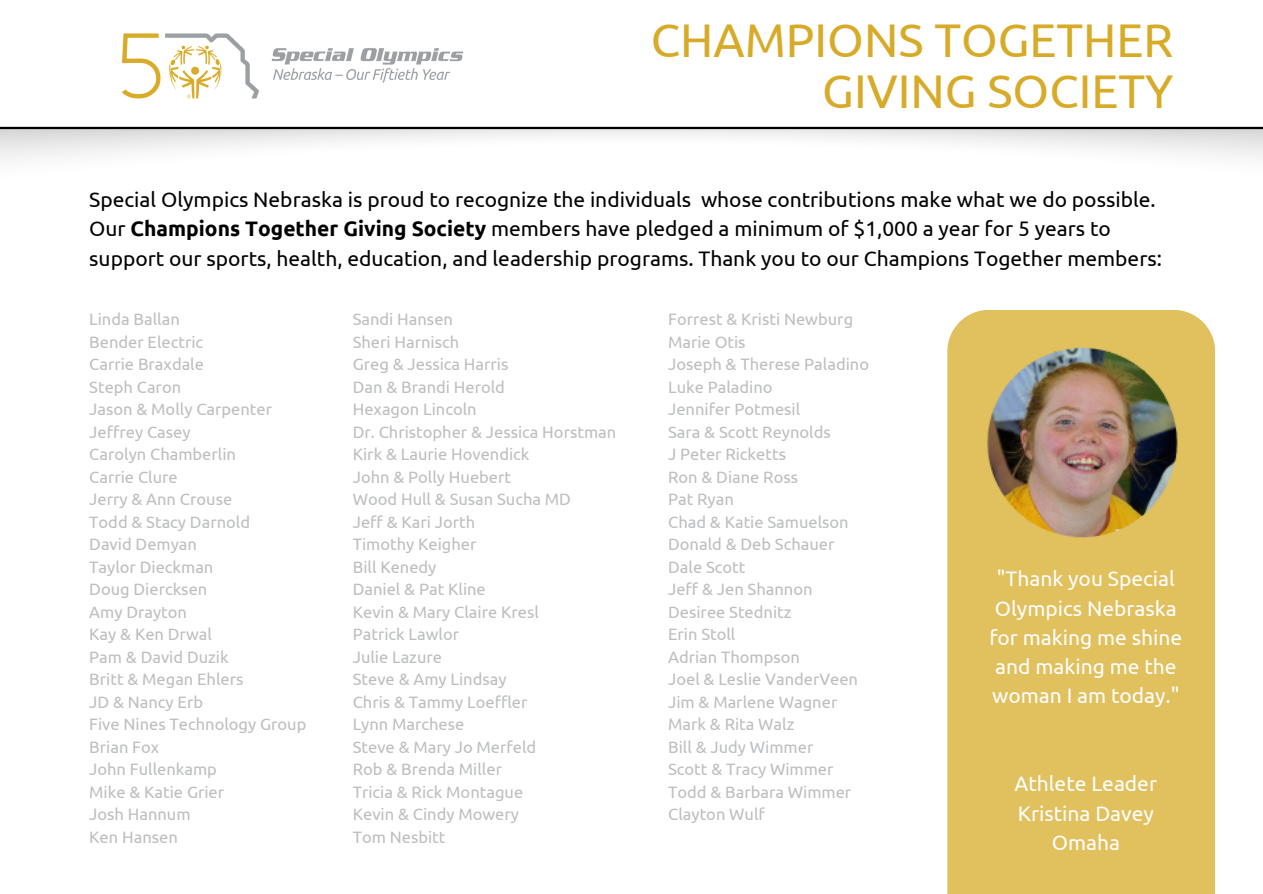
<style>
.page{position:relative;width:1263px;height:894px;background:#fff}
.page>*{position:absolute;margin:0;border:0;box-sizing:border-box;transform-origin:0 0}
.t1{font:47.25px/51.8px "Ubuntu";color:#d7ab28;text-align:right}
.t2{font:21px/29.2px "Ubuntu";color:#000}
.t3{font:21px/29.2px "Ubuntu";color:#fefefe;text-align:center}
.t4{font:16.5px "Ubuntu";color:#bcbec0}
.s1{font-weight:700}
</style>
<div class="page">
<hr style="left:0;top:127px;width:1263px;height:2px;background:#000">
<img style="left:89px;top:33px;width:406px;height:94px">
<div style="left:947px;top:310px;width:268px;height:583px;background:#e1c05e"></div>
<img style="left:983px;top:344px;width:196px;height:204px">
<p class="t1" style="left:651px;top:13px;width:524px">CHAMPIONS TOGETHER<br>GIVING SOCIETY</p>
<p class="t2" style="left:89px;top:185px;width:1074px">Special Olympics Nebraska is proud to recognize the individuals whose contributions make what we do possible.<br>Our <span class="s1">Champions Together Giving Society</span> members have pledged a minimum of $1,000 a year for 5 years to support our sports, health, education, and leadership programs. Thank you to our Champions Together members:</p>
<p class="t4" style="left:89px;top:309px;width:92px">Linda Ballan</p>
<p class="t4" style="left:89px;top:332px;width:115px">Bender Electric</p>
<p class="t4" style="left:89px;top:354px;width:116px">Carrie Braxdale</p>
<p class="t4" style="left:89px;top:377px;width:93px">Steph Caron</p>
<p class="t4" style="left:89px;top:399px;width:184px">Jason &amp; Molly Carpenter</p>
<p class="t4" style="left:89px;top:422px;width:103px">Jeffrey Casey</p>
<p class="t4" style="left:89px;top:444px;width:148px">Carolyn Chamberlin</p>
<p class="t4" style="left:89px;top:467px;width:90px">Carrie Clure</p>
<p class="t4" style="left:89px;top:489px;width:144px">Jerry &amp; Ann Crouse</p>
<p class="t4" style="left:89px;top:512px;width:162px">Todd &amp; Stacy Darnold</p>
<p class="t4" style="left:89px;top:534px;width:109px">David Demyan</p>
<p class="t4" style="left:89px;top:557px;width:126px">Taylor Dieckman</p>
<p class="t4" style="left:89px;top:579px;width:120px">Doug Diercksen</p>
<p class="t4" style="left:89px;top:602px;width:99px">Amy Drayton</p>
<p class="t4" style="left:89px;top:624px;width:124px">Kay &amp; Ken Drwal</p>
<p class="t4" style="left:89px;top:647px;width:141px">Pam &amp; David Duzik</p>
<p class="t4" style="left:89px;top:669px;width:156px">Britt &amp; Megan Ehlers</p>
<p class="t4" style="left:89px;top:692px;width:115px">JD &amp; Nancy Erb</p>
<p class="t4" style="left:89px;top:714px;width:219px">Five Nines Technology Group</p>
<p class="t4" style="left:89px;top:737px;width:72px">Brian Fox</p>
<p class="t4" style="left:89px;top:759px;width:129px">John Fullenkamp</p>
<p class="t4" style="left:89px;top:782px;width:136px">Mike &amp; Katie Grier</p>
<p class="t4" style="left:89px;top:804px;width:103px">Josh Hannum</p>
<p class="t4" style="left:89px;top:827px;width:90px">Ken Hansen</p>
<p class="t4" style="left:353px;top:309px;width:102px">Sandi Hansen</p>
<p class="t4" style="left:353px;top:332px;width:108px">Sheri Harnisch</p>
<p class="t4" style="left:353px;top:354px;width:157px">Greg &amp; Jessica Harris</p>
<p class="t4" style="left:353px;top:377px;width:154px">Dan &amp; Brandi Herold</p>
<p class="t4" style="left:353px;top:399px;width:125px">Hexagon Lincoln</p>
<p class="t4" style="left:353px;top:422px;width:265px">Dr. Christopher &amp; Jessica Horstman</p>
<p class="t4" style="left:353px;top:444px;width:178px">Kirk &amp; Laurie Hovendick</p>
<p class="t4" style="left:353px;top:467px;width:160px">John &amp; Polly Huebert</p>
<p class="t4" style="left:353px;top:489px;width:220px">Wood Hull &amp; Susan Sucha MD</p>
<p class="t4" style="left:353px;top:512px;width:124px">Jeff &amp; Kari Jorth</p>
<p class="t4" style="left:353px;top:534px;width:125px">Timothy Keigher</p>
<p class="t4" style="left:353px;top:557px;width:85px">Bill Kenedy</p>
<p class="t4" style="left:353px;top:579px;width:135px">Daniel &amp; Pat Kline</p>
<p class="t4" style="left:353px;top:602px;width:188px">Kevin &amp; Mary Claire Kresl</p>
<p class="t4" style="left:353px;top:624px;width:108px">Patrick Lawlor</p>
<p class="t4" style="left:353px;top:647px;width:91px">Julie Lazure</p>
<p class="t4" style="left:353px;top:669px;width:155px">Steve &amp; Amy Lindsay</p>
<p class="t4" style="left:353px;top:692px;width:176px">Chris &amp; Tammy Loeffler</p>
<p class="t4" style="left:353px;top:714px;width:113px">Lynn Marchese</p>
<p class="t4" style="left:353px;top:737px;width:185px">Steve &amp; Mary Jo Merfeld</p>
<p class="t4" style="left:353px;top:759px;width:151px">Rob &amp; Brenda Miller</p>
<p class="t4" style="left:353px;top:782px;width:172px">Tricia &amp; Rick Montague</p>
<p class="t4" style="left:353px;top:804px;width:168px">Kevin &amp; Cindy Mowery</p>
<p class="t4" style="left:353px;top:827px;width:94px">Tom Nesbitt</p>
<p class="t4" style="left:668px;top:309px;width:187px">Forrest &amp; Kristi Newburg</p>
<p class="t4" style="left:668px;top:332px;width:79px">Marie Otis</p>
<p class="t4" style="left:668px;top:354px;width:202px">Joseph &amp; Therese Paladino</p>
<p class="t4" style="left:668px;top:377px;width:106px">Luke Paladino</p>
<p class="t4" style="left:668px;top:399px;width:134px">Jennifer Potmesil</p>
<p class="t4" style="left:668px;top:422px;width:164px">Sara &amp; Scott Reynolds</p>
<p class="t4" style="left:668px;top:444px;width:119px">J Peter Ricketts</p>
<p class="t4" style="left:668px;top:467px;width:131px">Ron &amp; Diane Ross</p>
<p class="t4" style="left:668px;top:489px;width:67px">Pat Ryan</p>
<p class="t4" style="left:668px;top:512px;width:182px">Chad &amp; Katie Samuelson</p>
<p class="t4" style="left:668px;top:534px;width:168px">Donald &amp; Deb Schauer</p>
<p class="t4" style="left:668px;top:557px;width:79px">Dale Scott</p>
<p class="t4" style="left:668px;top:579px;width:146px">Jeff &amp; Jen Shannon</p>
<p class="t4" style="left:668px;top:602px;width:125px">Desiree Stednitz</p>
<p class="t4" style="left:668px;top:624px;width:69px">Erin Stoll</p>
<p class="t4" style="left:668px;top:647px;width:133px">Adrian Thompson</p>
<p class="t4" style="left:668px;top:669px;width:191px">Joel &amp; Leslie VanderVeen</p>
<p class="t4" style="left:668px;top:692px;width:171px">Jim &amp; Marlene Wagner</p>
<p class="t4" style="left:668px;top:714px;width:128px">Mark &amp; Rita Walz</p>
<p class="t4" style="left:668px;top:737px;width:147px">Bill &amp; Judy Wimmer</p>
<p class="t4" style="left:668px;top:759px;width:167px">Scott &amp; Tracy Wimmer</p>
<p class="t4" style="left:668px;top:782px;width:185px">Todd &amp; Barbara Wimmer</p>
<p class="t4" style="left:668px;top:804px;width:98px">Clayton Wulf</p>
<p class="t3" style="left:989px;top:563px;width:194px">"Thank you Special<br>Olympics Nebraska for making me shine and making me the woman I am today."</p>
<p class="t3" style="left:1014px;top:768px;width:144px">Athlete Leader</p>
<p class="t3" style="left:1018px;top:797px;width:138px">Kristina Davey</p>
<p class="t3" style="left:1052px;top:827px;width:70px">Omaha</p>
</div>
